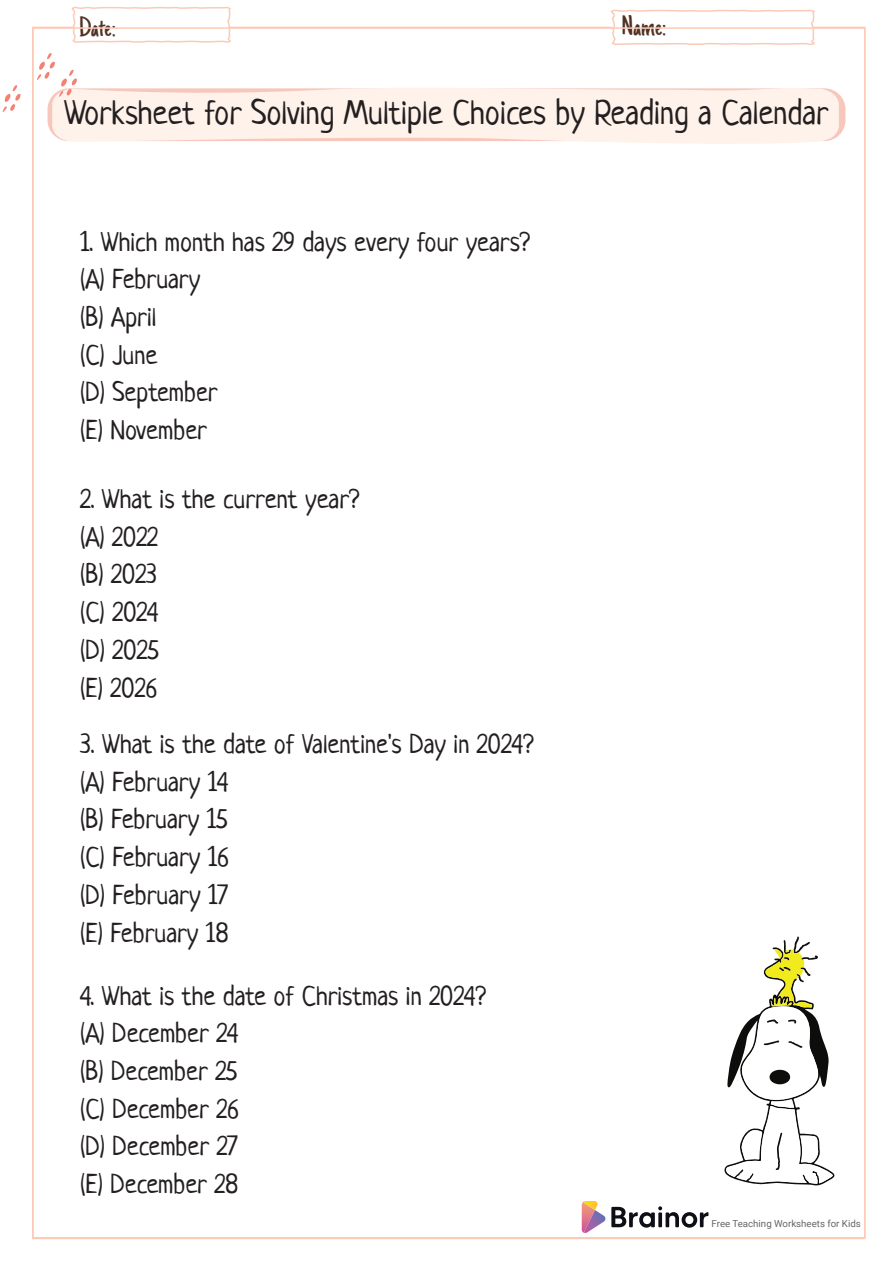
<style>
.page{position:relative;width:893px;height:1263px;background:#fff}
.page>*{position:absolute;margin:0;border:0;box-sizing:border-box;transform-origin:0 0}
.t1{font:33.9px "Neucha";color:#231f20}
.t2{font:28.05px "Just Another Hand";letter-spacing:-.01em;color:#513224;scale:1.16 1}
.t3{font:26.85px/37.7px "Neucha";color:#231f20}
.t4{font:9.75px "Roboto";color:#676666}
</style>
<div class="page">
<svg style="left:70px;top:6px;width:163px;height:37px"></svg>
<svg style="left:608px;top:9px;width:209px;height:36px"></svg>
<svg style="left:52px;top:88px;width:787px;height:56px;background:#fdf0e8"></svg>
<svg style="left:3px;top:85px;width:18px;height:27px"></svg>
<svg style="left:37px;top:53px;width:40px;height:44px"></svg>
<svg style="left:724px;top:936px;width:111px;height:250px"></svg>
<svg style="left:582px;top:1201px;width:126px;height:32px"></svg>
<p class="t2" style="left:79px;top:11px;width:34px">Date:</p>
<p class="t2" style="left:621px;top:10px;width:41px">Name:</p>
<p class="t1" style="left:64px;top:92px;width:766px">Worksheet for Solving Multiple Choices by Reading a Calendar</p>
<p class="t3" style="left:80px;top:223px;width:451px">1. Which month has 29 days every four years? (A) February<br>(B) April<br>(C) June<br>(D) September<br>(E) November</p>
<p class="t3" style="left:80px;top:480px;width:281px">2. What is the current year? (A) 2022<br>(B) 2023<br>(C) 2024<br>(D) 2025<br>(E) 2026</p>
<p class="t3" style="left:80px;top:725px;width:455px">3. What is the date of Valentine's Day in 2024? (A) February 14<br>(B) February 15<br>(C) February 16<br>(D) February 17<br>(E) February 18</p>
<p class="t3" style="left:80px;top:977px;width:407px">4. What is the date of Christmas in 2024? (A) December 24<br>(B) December 25<br>(C) December 26<br>(D) December 27<br>(E) December 28</p>
<p class="t4" style="left:712px;top:1216px;width:151px">Free Teaching Worksheets for Kids</p>
</div>
